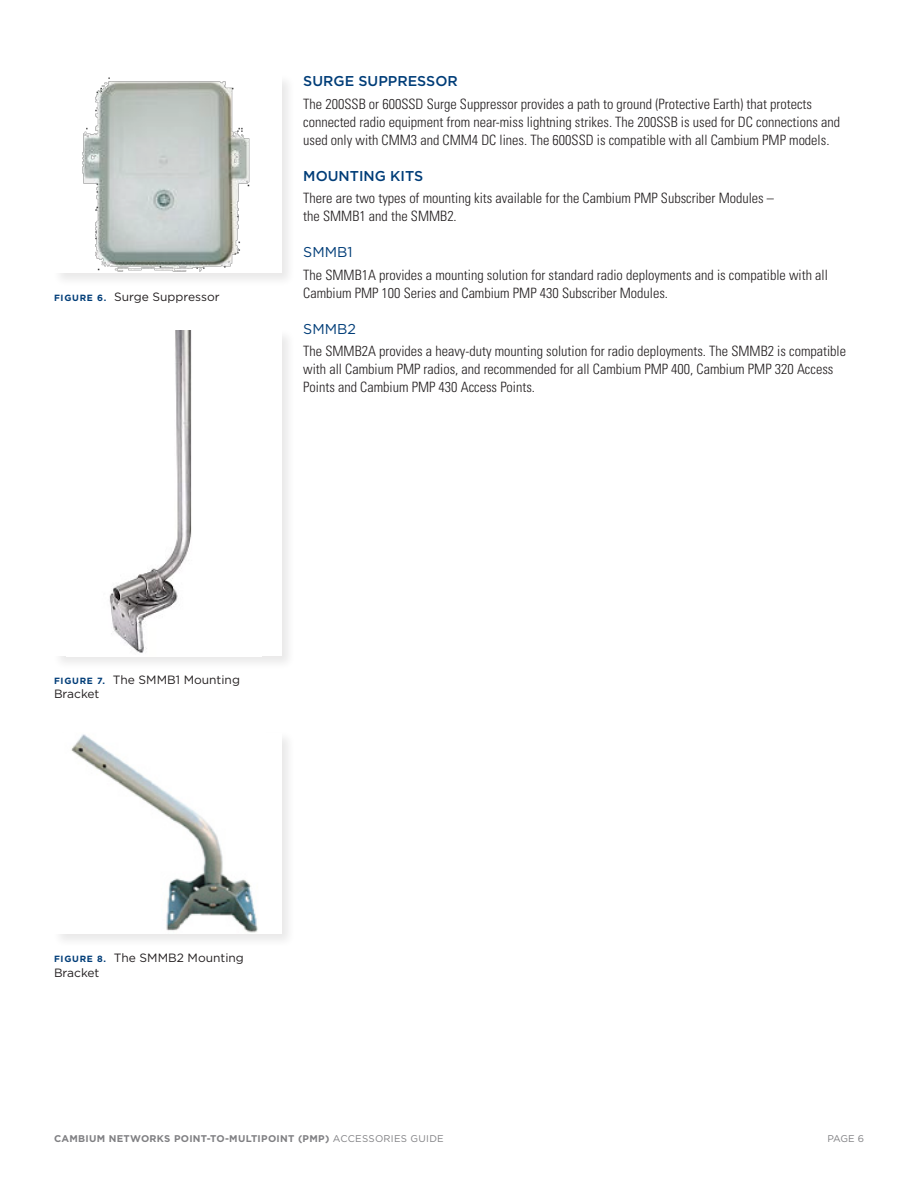
<style>
.page{position:relative;width:918px;height:1188px;background:#fff}
.page>*{position:absolute;margin:0;border:0;box-sizing:border-box;transform-origin:0 0}
.t1{font:300 condensed 14.25px/18px "Univers";color:#231f20}
.t2{font:500 14.25px "Gotham";color:#003d78}
.t3{font:14.25px "Gotham";color:#003d78}
.t4{font:12px/14.4px "Gotham";color:#231f20}
.t5{font:700 9.75px "Gotham";letter-spacing:.03em;color:#808083}
.t6{font:9.75px "Gotham";color:#808083}
.s1{font-weight:700;font-size:9px;color:#003d78}
.s2{font-weight:400}
</style>
<div class="page">
<div style="left:52px;top:73px;width:244px;height:214px;background:#f6f6f6"></div>
<div style="left:54px;top:75px;width:228px;height:198px;background:#fff"></div>
<img style="left:82px;top:77px;width:168px;height:195px">
<div style="left:52px;top:328px;width:244px;height:343px;background:#231f20;opacity:.1"></div>
<div style="left:54px;top:330px;width:228px;height:326px;background:#fff"></div>
<img style="left:109px;top:330px;width:83px;height:323px">
<div style="left:52px;top:730px;width:244px;height:218px;background:#231f20;opacity:.1"></div>
<div style="left:54px;top:733px;width:228px;height:201px;background:#fff"></div>
<img style="left:71px;top:734px;width:187px;height:199px">
<p class="t4" style="left:54px;top:289px;width:167px"><span class="s1">FIGURE 6.</span> Surge Suppressor</p>
<p class="t2" style="left:303px;top:72px;width:156px">SURGE SUPPRESSOR</p>
<p class="t1" style="left:303px;top:95px;width:538px">The 200SSB or 600SSD Surge Suppressor provides a path to ground (Protective Earth) that protects connected radio equipment from near-miss lightning strikes. The 200SSB is used for DC connections and used only with CMM3 and CMM4 DC lines. The 600SSD is compatible with all Cambium PMP models.</p>
<p class="t2" style="left:303px;top:167px;width:121px">MOUNTING KITS</p>
<p class="t1" style="left:303px;top:189px;width:472px">There are two types of mounting kits available for the Cambium PMP Subscriber Modules – the SMMB1 and the SMMB2.</p>
<p class="t3" style="left:303px;top:243px;width:51px">SMMB1</p>
<p class="t1" style="left:303px;top:266px;width:526px">The SMMB1A provides a mounting solution for standard radio deployments and is compatible with all<br>Cambium PMP 100 Series and Cambium PMP 430 Subscriber Modules.</p>
<p class="t3" style="left:303px;top:320px;width:54px">SMMB2</p>
<p class="t1" style="left:303px;top:342px;width:544px">The SMMB2A provides a heavy-duty mounting solution for radio deployments. The SMMB2 is compatible with all Cambium PMP radios, and recommended for all Cambium PMP 400, Cambium PMP 320 Access<br>Points and Cambium PMP 430 Access Points.</p>
<p class="t4" style="left:54px;top:672px;width:188px"><span class="s1">FIGURE 7.</span> The SMMB1 Mounting<br>Bracket</p>
<p class="t4" style="left:54px;top:950px;width:191px"><span class="s1">FIGURE 8.</span> The SMMB2 Mounting<br>Bracket</p>
<p class="t5" style="left:54px;top:1132px;width:391px">CAMBIUM NETWORKS POINT-TO-MULTIPOINT (PMP) <span class="s2">ACCESSORIES GUIDE</span></p>
<p class="t6" style="left:827px;top:1132px;width:38px">PAGE 6</p>
</div>
